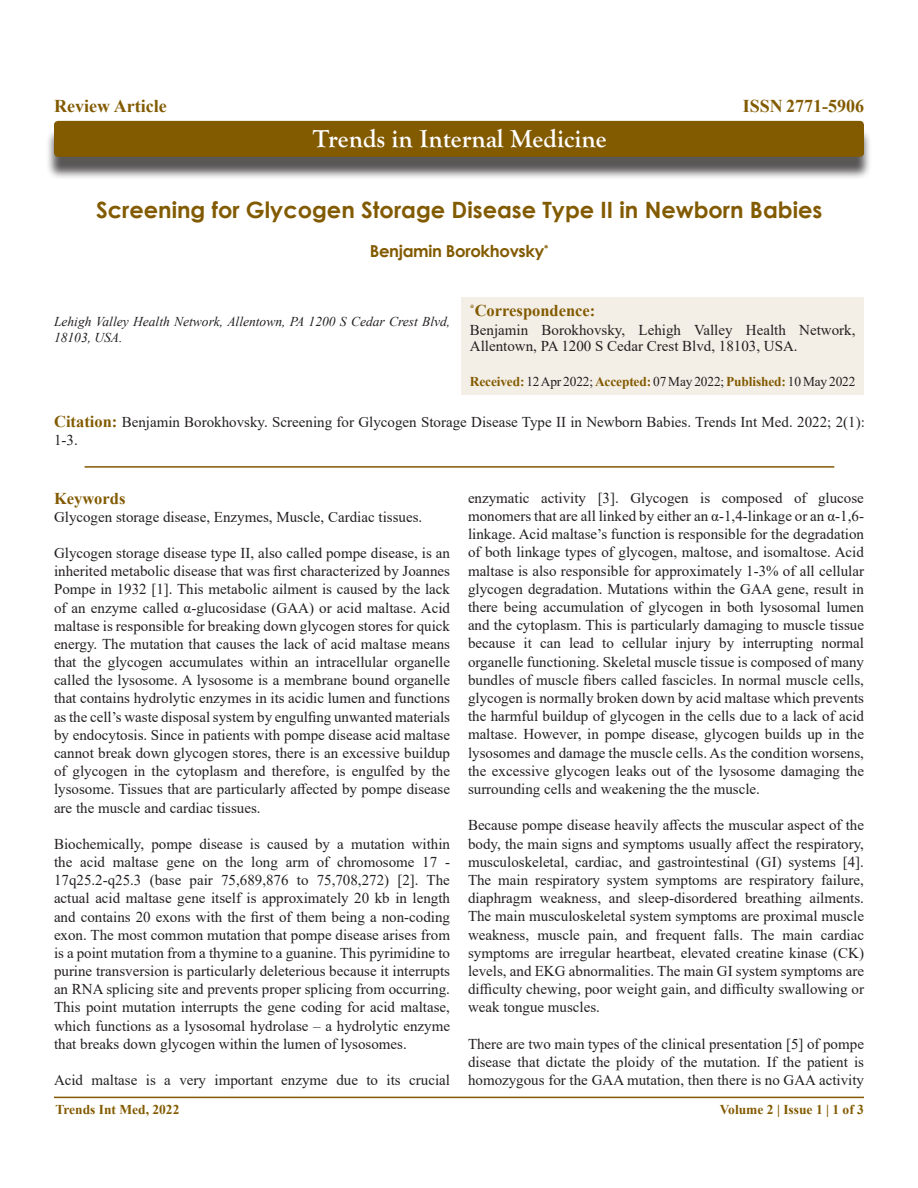
<style>
.page{position:relative;width:918px;height:1188px;background:#fff}
.page>*{position:absolute;margin:0;border:0;box-sizing:border-box;transform-origin:0 0}
.t1{font:700 25.5px "Goudy Old Style T";color:#fff}
.t2{font:700 22.5px "Century Gothic";color:#825a00}
.t3{font:700 18px "Times New Roman";color:#825a00}
.SUb_Heading{font:700 16.5px "Times New Roman";color:#825a00}
.t4{font:700 16.5px "Century Gothic";letter-spacing:-.02em;color:#825a00}
.SUb_Heading-2{font:15px/18.1px "Times New Roman";color:#231f20;text-align:justify}
.t5{font:italic 13.5px/16.2px "Times New Roman";color:#231f20}
.t6{font:13.5px "Times New Roman";letter-spacing:-.01em;color:#231f20}
.t7{font:700 13.5px "Times New Roman";color:#825a00}
.s1{font-weight:700;color:#825a00}
.s2{font-weight:700;font-size:16.5px;color:#825a00}
</style>
<div class="page">
<hr style="left:54px;top:1097px;width:810px;height:1px;background:#825a00">
<div style="left:46px;top:128px;width:826px;height:52px;background:#231f20;opacity:.75"></div>
<div style="left:54px;top:121px;width:810px;height:36px;background:#825a00;border-radius:4px"></div>
<hr style="left:85px;top:466px;width:749px;height:2px;background:#825a00">
<div style="left:461px;top:297px;width:403px;height:97px;background:#f3eee6"></div>
<p class="t3" style="left:54px;top:93px;width:114px">Review Article</p>
<p class="t3" style="left:743px;top:93px;width:123px">ISSN 2771-5906</p>
<p class="t1" style="left:313px;top:124px;width:295px">Trends in Internal Medicine</p>
<p class="t2" style="left:96px;top:193px;width:728px">Screening for Glycogen Storage Disease Type II in Newborn Babies</p>
<p class="t4" style="left:370px;top:239px;width:180px">Benjamin Borokhovsky<sup>*</sup></p>
<p class="t5" style="left:54px;top:313px;width:398px">Lehigh Valley Health Network, Allentown, PA 1200 S Cedar Crest Blvd,<br>18103, USA.</p>
<p class="SUb_Heading" style="left:470px;top:299px;width:127px"><sup>*</sup>Correspondence:</p>
<p class="SUb_Heading-2" style="left:470px;top:321px;width:387px;line-height:16.5px">Benjamin Borokhovsky, Lehigh Valley Health Network,<br>Allentown, PA 1200 S Cedar Crest Blvd, 18103, USA.</p>
<p class="t6" style="left:470px;top:372px;width:387px"><span class="s1">Received:</span> 12 Apr 2022; <span class="s1">Accepted:</span> 07 May 2022; <span class="s1">Published:</span> 10 May 2022</p>
<p class="SUb_Heading-2" style="left:54px;top:412px;width:812px"><span class="s2">Citation:</span> Benjamin Borokhovsky. Screening for Glycogen Storage Disease Type II in Newborn Babies. Trends Int Med. 2022; 2(1):<br>1-3.</p>
<p class="SUb_Heading" style="left:54px;top:486px;width:73px">Keywords</p>
<p class="SUb_Heading-2" style="left:54px;top:507px;width:370px">Glycogen storage disease, Enzymes, Muscle, Cardiac tissues.</p>
<p class="SUb_Heading-2" style="left:54px;top:544px;width:398px">Glycogen storage disease type II, also called pompe disease, is an inherited metabolic disease that was first characterized by Joannes Pompe in 1932 [1]. This metabolic ailment is caused by the lack of an enzyme called α-glucosidase (GAA) or acid maltase. Acid maltase is responsible for breaking down glycogen stores for quick energy. The mutation that causes the lack of acid maltase means that the glycogen accumulates within an intracellular organelle called the lysosome. A lysosome is a membrane bound organelle that contains hydrolytic enzymes in its acidic lumen and functions as the cell’s waste disposal system by engulfing unwanted materials by endocytosis. Since in patients with pompe disease acid maltase cannot break down glycogen stores, there is an excessive buildup of glycogen in the cytoplasm and therefore, is engulfed by the lysosome. Tissues that are particularly affected by pompe disease are the muscle and cardiac tissues.</p>
<p class="SUb_Heading-2" style="left:54px;top:834px;width:398px">Biochemically, pompe disease is caused by a mutation within the acid maltase gene on the long arm of chromosome 17 - 17q25.2-q25.3 (base pair 75,689,876 to 75,708,272) [2]. The actual acid maltase gene itself is approximately 20 kb in length and contains 20 exons with the first of them being a non-coding exon. The most common mutation that pompe disease arises from is a point mutation from a thymine to a guanine. This pyrimidine to purine transversion is particularly deleterious because it interrupts an RNA splicing site and prevents proper splicing from occurring.<br>This point mutation interrupts the gene coding for acid maltase, which functions as a lysosomal hydrolase – a hydrolytic enzyme that breaks down glycogen within the lumen of lysosomes.</p>
<p class="SUb_Heading-2" style="left:54px;top:1071px;width:398px">Acid maltase is a very important enzyme due to its crucial</p>
<p class="SUb_Heading-2" style="left:468px;top:488px;width:398px">enzymatic activity [3]. Glycogen is composed of glucose monomers that are all linked by either an α-1,4-linkage or an α-1,6- linkage. Acid maltase’s function is responsible for the degradation of both linkage types of glycogen, maltose, and isomaltose. Acid maltase is also responsible for approximately 1-3% of all cellular glycogen degradation. Mutations within the GAA gene, result in there being accumulation of glycogen in both lysosomal lumen and the cytoplasm. This is particularly damaging to muscle tissue because it can lead to cellular injury by interrupting normal organelle functioning. Skeletal muscle tissue is composed of many bundles of muscle fibers called fascicles. In normal muscle cells, glycogen is normally broken down by acid maltase which prevents the harmful buildup of glycogen in the cells due to a lack of acid maltase. However, in pompe disease, glycogen builds up in the lysosomes and damage the muscle cells. As the condition worsens, the excessive glycogen leaks out of the lysosome damaging the surrounding cells and weakening the the muscle.</p>
<p class="SUb_Heading-2" style="left:468px;top:816px;width:398px">Because pompe disease heavily affects the muscular aspect of the body, the main signs and symptoms usually affect the respiratory, musculoskeletal, cardiac, and gastrointestinal (GI) systems [4].<br>The main respiratory system symptoms are respiratory failure, diaphragm weakness, and sleep-disordered breathing ailments.<br>The main musculoskeletal system symptoms are proximal muscle weakness, muscle pain, and frequent falls. The main cardiac symptoms are irregular heartbeat, elevated creatine kinase (CK) levels, and EKG abnormalities. The main GI system symptoms are difficulty chewing, poor weight gain, and difficulty swallowing or weak tongue muscles.</p>
<p class="SUb_Heading-2" style="left:468px;top:1034px;width:398px">There are two main types of the clinical presentation [5] of pompe disease that dictate the ploidy of the mutation. If the patient is homozygous for the GAA mutation, then there is no GAA activity</p>
<p class="t7" style="left:55px;top:1100px;width:126px">Trends Int Med, 2022</p>
<p class="t7" style="left:720px;top:1100px;width:146px">Volume 2 | Issue 1 | 1 of 3</p>
</div>
